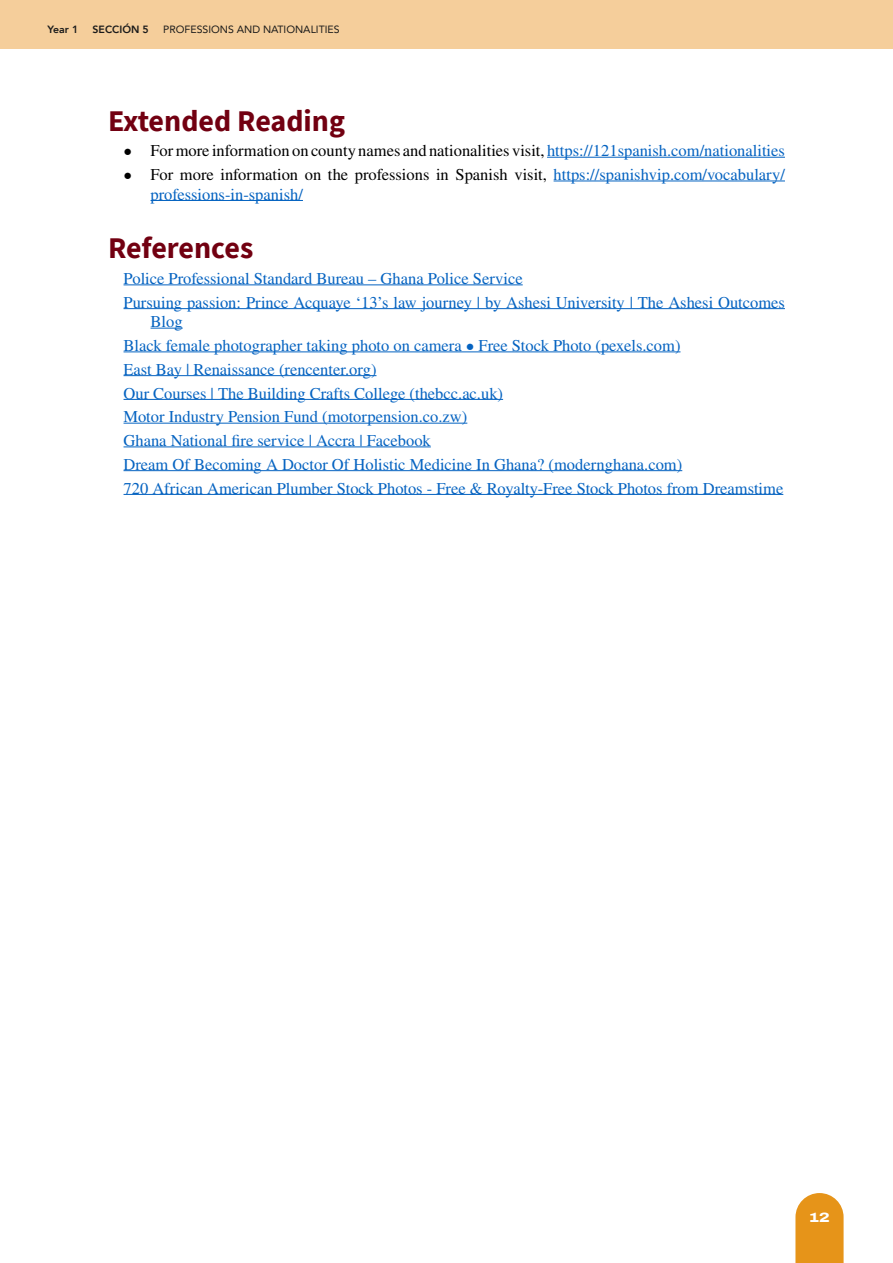
<style>
.page{position:relative;width:893px;height:1263px;background:#fff}
.page>*{position:absolute;margin:0;border:0;box-sizing:border-box;transform-origin:0 0}
.t1{font:700 30px "Source Sans Pro";color:#720011}
.t2{font:16.5px/23.7px "STIX General";color:#0563c1}
.t3{font:16.5px "STIX General";color:#000}
.t4{font:800 13.5px "Archivo Expanded";color:#fff}
.t5{font:10.5px "Avenir";color:#1a1a1a}
.t6{font:800 10.5px "Avenir";color:#1a1a1a}
.s1{color:#0563c1}
.s2{color:#000}
</style>
<div class="page">
<div style="left:0;top:0;width:893px;height:49px;background:#f5ce9b"></div>
<svg style="left:795px;top:1193px;width:49px;height:70px;background:#e89d2e"></svg>
<hr style="left:547px;top:157px;width:238px;height:1px;background:#0563c1">
<hr style="left:554px;top:181px;width:231px;height:1px;background:#0563c1">
<hr style="left:151px;top:200px;width:152px;height:1px;background:#0563c1">
<hr style="left:124px;top:284px;width:399px;height:1px;background:#0563c1">
<hr style="left:124px;top:308px;width:661px;height:1px;background:#0563c1">
<hr style="left:151px;top:328px;width:32px;height:1px;background:#0563c1">
<hr style="left:124px;top:351px;width:556px;height:1px;background:#0563c1">
<hr style="left:124px;top:375px;width:252px;height:1px;background:#0563c1">
<hr style="left:124px;top:399px;width:379px;height:1px;background:#0563c1">
<hr style="left:124px;top:423px;width:343px;height:1px;background:#0563c1">
<hr style="left:124px;top:446px;width:307px;height:1px;background:#0563c1">
<hr style="left:124px;top:470px;width:558px;height:1px;background:#0563c1">
<hr style="left:124px;top:494px;width:659px;height:1px;background:#0563c1">
<p class="t6" style="left:48px;top:21px;width:32px">Year 1</p>
<p class="t6" style="left:93px;top:21px;width:58px">SECCIÓN 5</p>
<p class="t5" style="left:163px;top:21px;width:178px">PROFESSIONS AND NATIONALITIES</p>
<h1 class="t1" style="left:108px;top:100px;width:238px">Extended Reading</h1>
<p class="t3" style="left:124px;top:139px;width:663px">• For more information on county names and nationalities visit, <span class="s1">https://121spanish.com/nationalities</span></p>
<p class="t2" style="left:150px;top:166px;width:636px;line-height:19.5px;text-indent:-27px"><span class="s2">• For more information on the professions in Spanish visit,</span> https://spanishvip.com/vocabulary/ professions-in-spanish/</p>
<h1 class="t1" style="left:108px;top:228px;width:147px">References</h1>
<p class="t2" style="left:124px;top:267px;width:663px">Police Professional Standard Bureau – Ghana Police Service<br>Pursuing passion: Prince Acquaye ‘13’s law journey | by Ashesi University | The Ashesi Outcomes</p>
<p class="t2" style="left:124px;top:311px;width:661px;text-indent:27px">Blog<br>Black female photographer taking photo on camera • Free Stock Photo (pexels.com)<br>East Bay | Renaissance (rencenter.org)<br>Our Courses | The Building Crafts College (thebcc.ac.uk)<br>Motor Industry Pension Fund (motorpension.co.zw)<br>Ghana National fire service | Accra | Facebook<br>Dream Of Becoming A Doctor Of Holistic Medicine In Ghana? (modernghana.com)<br>720 African American Plumber Stock Photos - Free &amp; Royalty-Free Stock Photos from Dreamstime</p>
<p class="t4" style="left:809px;top:1207px;width:22px">12</p>
</div>
